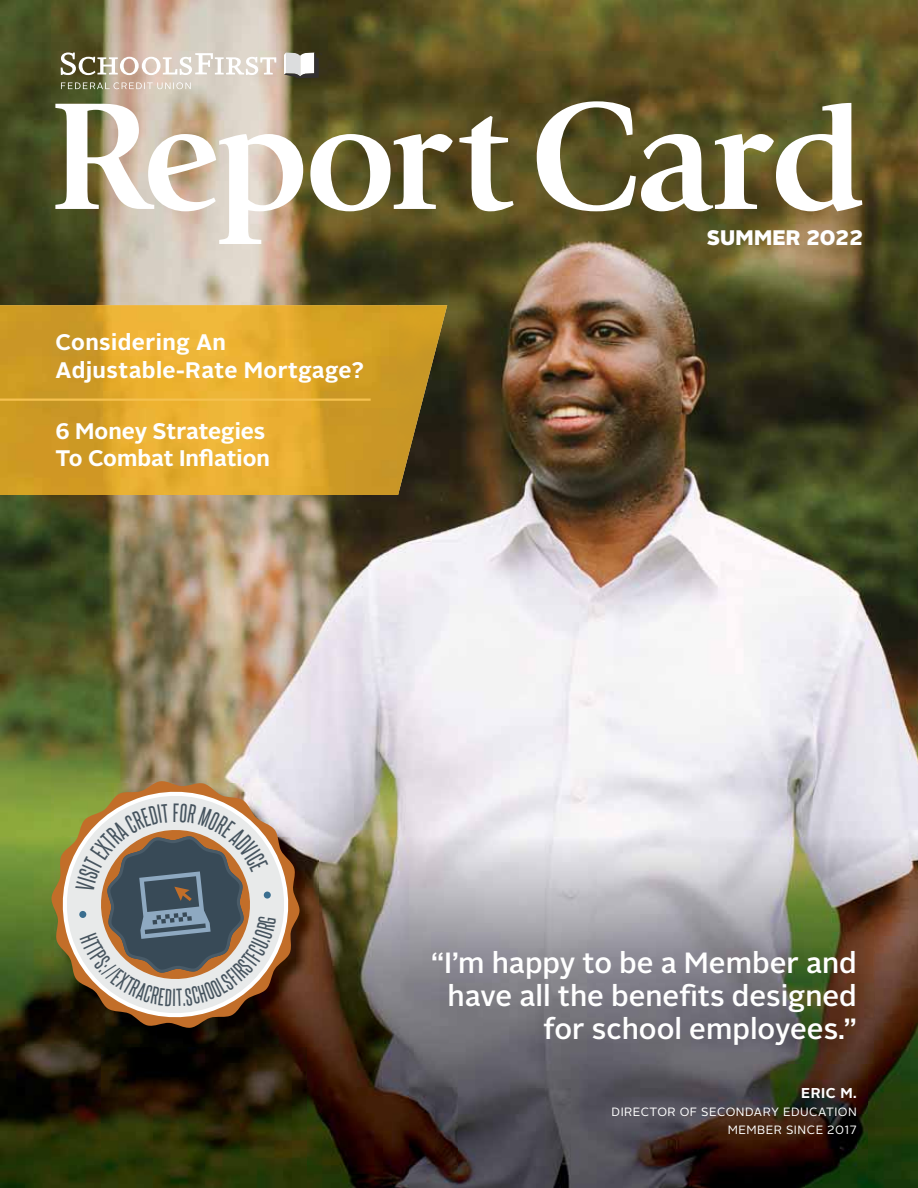
<style>
.page{position:relative;width:918px;height:1188px;background:#fff}
.page>*{position:absolute;margin:0;border:0;box-sizing:border-box;transform-origin:0 0}
.t1{font:500 29.25px/33.2px "Alright Sans";color:#fff;text-align:right}
.t2{font:700 22.5px/27.5px "Alright Sans";letter-spacing:.02em;color:#fff}
.t3{font:700 22.5px/27.5px "Alright Sans";color:#fff}
.t4{font:900 21px "Alright Sans";letter-spacing:.01em;color:#fff}
.t5{font:700 14.25px "Alright Sans";color:#fff}
.t6{font:12px/18px "Alright Sans";letter-spacing:.04em;color:#fff;text-align:right}
</style>
<div class="page">
<img style="left:0;top:0;width:918px;height:837px">
<img style="left:0;top:837px;width:101px;height:351px">
<img style="left:306px;top:837px;width:153px;height:351px">
<img style="left:459px;top:837px;width:459px;height:100px">
<img style="left:868px;top:937px;width:50px;height:251px">
<img style="left:101px;top:1046px;width:205px;height:142px">
<img style="left:459px;top:1063px;width:409px;height:125px">
<svg style="left:61px;top:52px;width:261px;height:37px"></svg>
<svg style="left:55px;top:101px;width:807px;height:143px"></svg>
<img style="left:415px;top:932px;width:459px;height:131px">
<img style="left:1px;top:305px;width:446px;height:190px">
<hr style="left:0;top:399px;width:371px;height:2px;background:#f5c14f">
<img style="left:54px;top:784px;width:264px;height:262px">
<svg style="left:50px;top:779px;width:251px;height:251px;background:#65603e"></svg>
<svg style="left:54px;top:783px;width:243px;height:243px;background:#95805c"></svg>
<svg style="left:0;top:0;width:1px;height:829px"></svg>
<svg style="left:76px;top:803px;width:200px;height:203px;background:#a3a099"></svg>
<p class="t2" style="left:55px;top:330px;width:310px">Considering An<br>Adjustable-Rate Mortgage?</p>
<p class="t3" style="left:55px;top:419px;width:216px">6 Money Strategies<br>To Combat Inflation</p>
<p class="t4" style="left:707px;top:228px;width:157px">SUMMER 2022</p>
<p class="t1" style="left:431px;top:948px;width:427px">“I’m happy to be a Member and have all the benefits designed for school employees.”</p>
<p class="t5" style="left:801px;top:1087px;width:57px">ERIC M.</p>
<p class="t6" style="left:612px;top:1104px;width:247px">DIRECTOR OF SECONDARY EDUCATION<br>MEMBER SINCE 2017</p>
</div>
